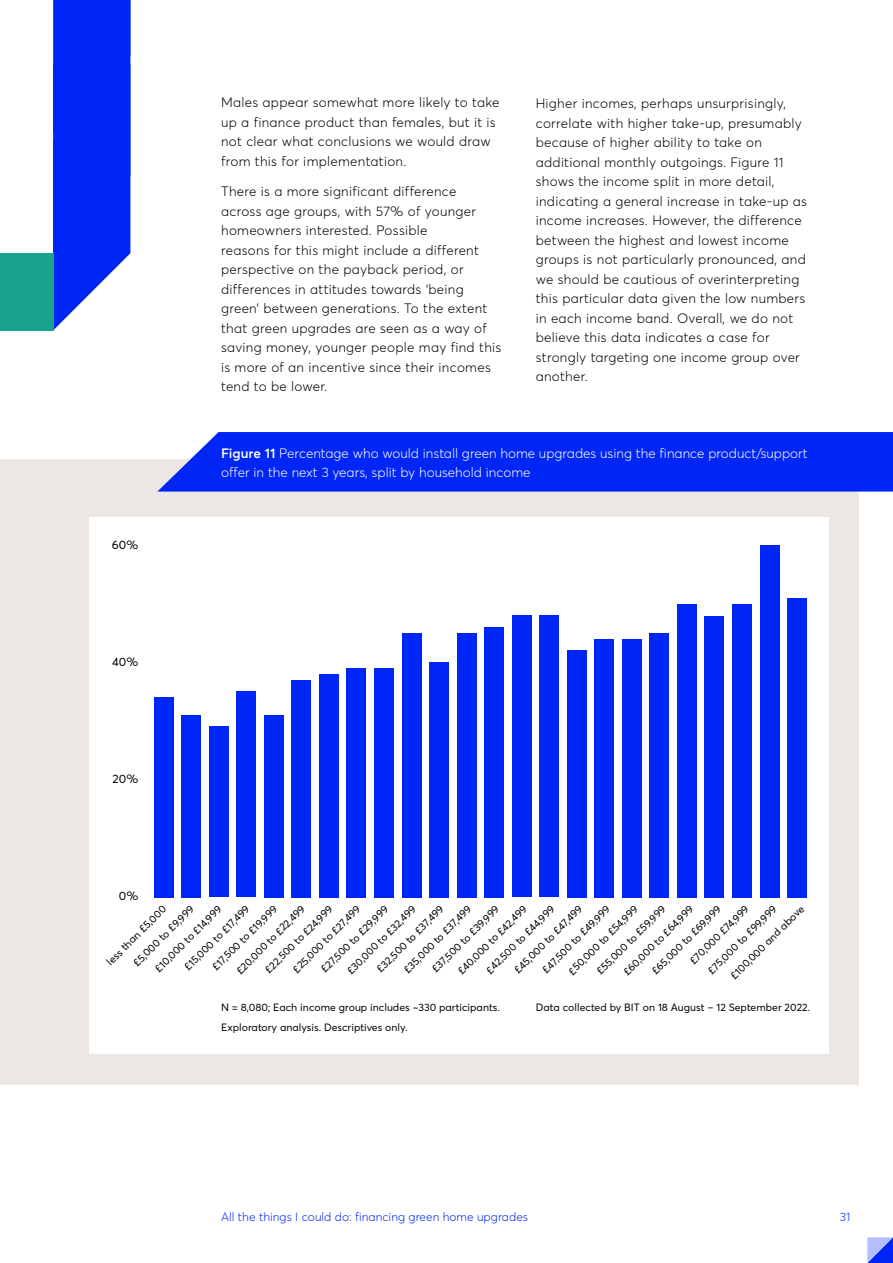
<style>
.page{position:relative;width:893px;height:1263px;background:#fff}
.page>*{position:absolute;margin:0;border:0;box-sizing:border-box;transform-origin:0 0}
.Body_Copy_Financial{font:300 13.5px/19.5px "Averta";letter-spacing:.02em;color:#000}
.Body_Copy_Financial-2{font:300 13.5px/19.5px "Averta";color:#fff}
.t1{font:300 12px "Averta";color:#0026f5}
.t2{font:12px "Averta";color:#000}
.Source_credit{font:10.5px "Averta";color:#000}
.s1{font-weight:600}
</style>
<div class="page">
<svg style="left:867px;top:1237px;width:26px;height:26px"></svg>
<div style="left:0;top:459px;width:859px;height:625px;background:#ece7e2"></div>
<svg style="left:157px;top:432px;width:736px;height:60px;background:#0c30f4"></svg>
<div style="left:89px;top:517px;width:740px;height:537px;background:#fff"></div>
<div style="left:154px;top:697px;width:19px;height:200px;background:#0026f5"></div>
<div style="left:182px;top:715px;width:19px;height:182px;background:#0026f5"></div>
<div style="left:209px;top:726px;width:19px;height:171px;background:#0026f5"></div>
<div style="left:237px;top:691px;width:19px;height:206px;background:#0026f5"></div>
<div style="left:264px;top:715px;width:19px;height:182px;background:#0026f5"></div>
<div style="left:292px;top:680px;width:19px;height:217px;background:#0026f5"></div>
<div style="left:319px;top:674px;width:19px;height:223px;background:#0026f5"></div>
<div style="left:347px;top:668px;width:19px;height:229px;background:#0026f5"></div>
<div style="left:374px;top:668px;width:20px;height:229px;background:#0026f5"></div>
<div style="left:402px;top:633px;width:19px;height:264px;background:#0026f5"></div>
<div style="left:429px;top:662px;width:20px;height:235px;background:#0026f5"></div>
<div style="left:457px;top:633px;width:19px;height:264px;background:#0026f5"></div>
<div style="left:485px;top:627px;width:19px;height:270px;background:#0026f5"></div>
<div style="left:512px;top:616px;width:19px;height:281px;background:#0026f5"></div>
<div style="left:540px;top:616px;width:19px;height:281px;background:#0026f5"></div>
<div style="left:567px;top:650px;width:19px;height:247px;background:#0026f5"></div>
<div style="left:595px;top:639px;width:19px;height:258px;background:#0026f5"></div>
<div style="left:622px;top:639px;width:19px;height:258px;background:#0026f5"></div>
<div style="left:650px;top:633px;width:19px;height:264px;background:#0026f5"></div>
<div style="left:677px;top:604px;width:19px;height:293px;background:#0026f5"></div>
<div style="left:705px;top:616px;width:19px;height:281px;background:#0026f5"></div>
<div style="left:732px;top:604px;width:19px;height:293px;background:#0026f5"></div>
<div style="left:760px;top:545px;width:19px;height:352px;background:#0026f5"></div>
<div style="left:787px;top:598px;width:20px;height:299px;background:#0026f5"></div>
<svg style="left:53px;top:0;width:77px;height:330px;background:#1d3ff5"></svg>
<div style="left:0;top:253px;width:53px;height:77px;background:#17a38c"></div>
<p class="Body_Copy_Financial" style="left:221px;top:93px;width:280px">Males appear somewhat more likely to take up a finance product than females, but it is not clear what conclusions we would draw from this for implementation.</p>
<p class="Body_Copy_Financial" style="left:221px;top:181px;width:282px">There is a more significant difference<br>across age groups, with 57% of younger homeowners interested. Possible<br>reasons for this might include a different perspective on the payback period, or differences in attitudes towards ‘being green’ between generations. To the extent that green upgrades are seen as a way of saving money, younger people may find this is more of an incentive since their incomes tend to be lower.</p>
<p class="Body_Copy_Financial" style="left:536px;top:94px;width:273px">Higher incomes, perhaps unsurprisingly, correlate with higher take-up, presumably because of higher ability to take on additional monthly outgoings. Figure 11 shows the income split in more detail, indicating a general increase in take-up as income increases. However, the difference between the highest and lowest income groups is not particularly pronounced, and we should be cautious of overinterpreting this particular data given the low numbers in each income band. Overall, we do not believe this data indicates a case for strongly targeting one income group over another.</p>
<p class="t2" style="left:112px;top:537px;width:28px">60%</p>
<p class="t2" style="left:112px;top:654px;width:28px">40%</p>
<p class="t2" style="left:113px;top:771px;width:27px">20%</p>
<p class="Body_Copy_Financial-2" style="left:221px;top:443px;width:588px"><span class="s1">Figure 11</span> Percentage who would install green home upgrades using the finance product/support offer in the next 3 years, split by household income</p>
<p class="t2" style="left:119px;top:888px;width:21px">0%</p>
<p class="Source_credit" style="left:104px;top:958px;width:81px;rotate:-45deg">less than £5,000</p>
<p class="Source_credit" style="left:181px;top:964px;width:89px;rotate:-45deg">£15,000 to £17,499</p>
<p class="Source_credit" style="left:511px;top:967px;width:93px;rotate:-45deg">£45,000 to £47,499</p>
<p class="Source_credit" style="left:705px;top:967px;width:94px;rotate:-45deg">£75,000 to £99,999</p>
<p class="Source_credit" style="left:152px;top:965px;width:91px;rotate:-45deg">£10,000 to £14,999</p>
<p class="Source_credit" style="left:209px;top:964px;width:88px;rotate:-45deg">£17,500 to £19,999</p>
<p class="Source_credit" style="left:262px;top:966px;width:92px;rotate:-45deg">£22,500 to £24,999</p>
<p class="Source_credit" style="left:290px;top:966px;width:92px;rotate:-45deg">£25,000 to £27,499</p>
<p class="Source_credit" style="left:429px;top:966px;width:92px;rotate:-45deg">£37,500 to £39,999</p>
<p class="Source_credit" style="left:539px;top:967px;width:92px;rotate:-45deg">£47,500 to £49,999</p>
<p class="Source_credit" style="left:687px;top:958px;width:80px;rotate:-45deg">£70,000 £74,999</p>
<p class="Source_credit" style="left:344px;top:968px;width:94px;rotate:-45deg">£30,000 to £32,499</p>
<p class="Source_credit" style="left:401px;top:966px;width:92px;rotate:-45deg">£35,000 to £37,499</p>
<p class="Source_credit" style="left:455px;top:968px;width:94px;rotate:-45deg">£40,000 to £42,499</p>
<p class="Source_credit" style="left:620px;top:969px;width:95px;rotate:-45deg">£60,000 to £64,999</p>
<p class="Source_credit" style="left:130px;top:960px;width:82px;rotate:-45deg">£5,000 to £9,999</p>
<p class="Source_credit" style="left:565px;top:968px;width:95px;rotate:-45deg">£50,000 to £54,999</p>
<p class="Source_credit" style="left:233px;top:967px;width:93px;rotate:-45deg">£20,000 to £22,499</p>
<p class="Source_credit" style="left:318px;top:966px;width:92px;rotate:-45deg">£27,500 to £29,999</p>
<p class="Source_credit" style="left:374px;top:966px;width:91px;rotate:-45deg">£32,500 to £37,499</p>
<p class="Source_credit" style="left:483px;top:967px;width:93px;rotate:-45deg">£42,500 to £44,999</p>
<p class="Source_credit" style="left:649px;top:968px;width:95px;rotate:-45deg">£65,000 to £69,999</p>
<p class="Source_credit" style="left:594px;top:968px;width:94px;rotate:-45deg">£55,000 to £59,999</p>
<p class="Source_credit" style="left:728px;top:972px;width:101px;rotate:-45deg">£100,000 and above</p>
<p class="Source_credit" style="left:221px;top:1001px;width:280px">N = 8,080; Each income group includes ~330 participants.</p>
<p class="Source_credit" style="left:221px;top:1020px;width:188px">Exploratory analysis. Descriptives only.</p>
<p class="Source_credit" style="left:536px;top:1001px;width:276px">Data collected by BIT on 18 August – 12 September 2022.</p>
<p class="t1" style="left:221px;top:1209px;width:308px">All the things I could do: financing green home upgrades</p>
<p class="t1" style="left:840px;top:1209px;width:12px">31</p>
</div>
